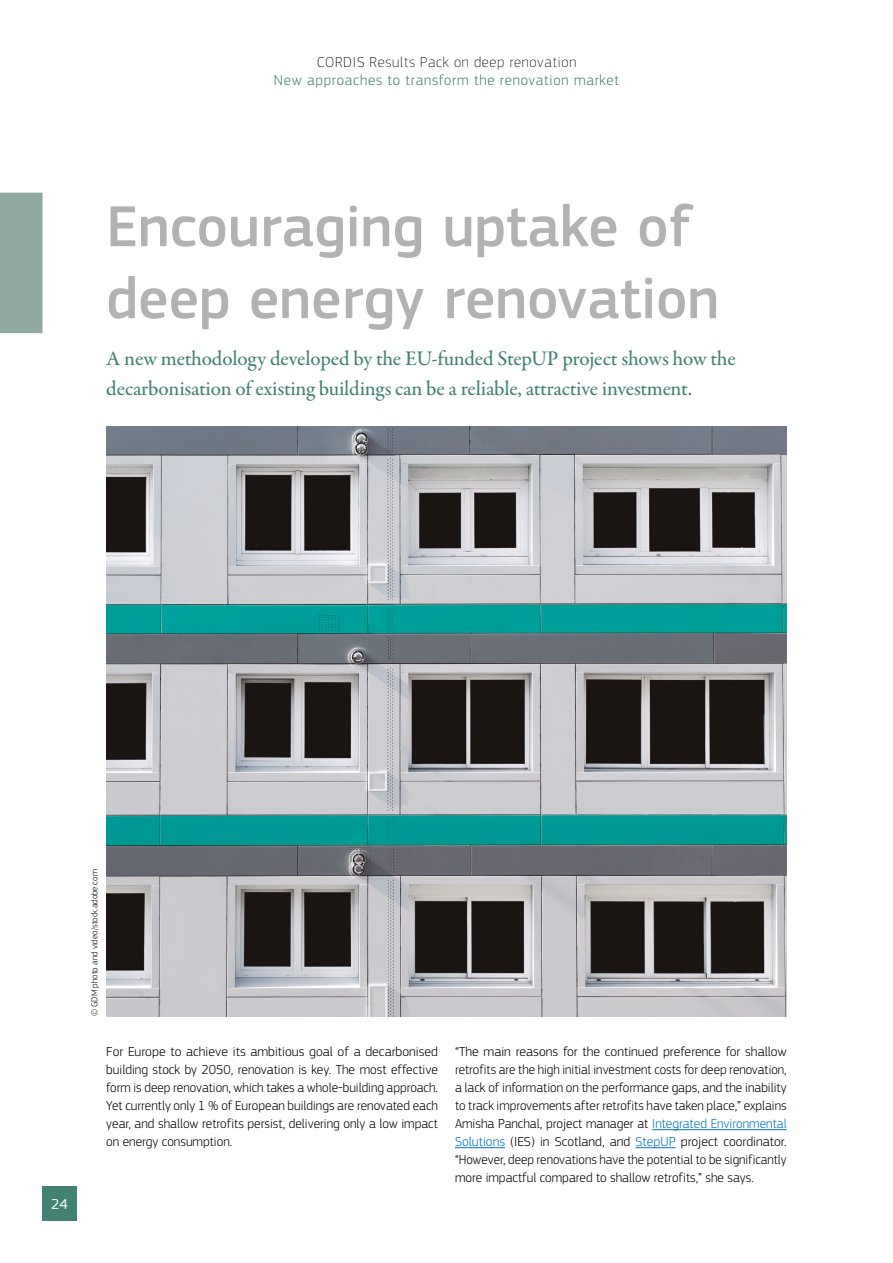
<style>
.page{position:relative;width:893px;height:1263px;background:#fff}
.page>*{position:absolute;margin:0;border:0;box-sizing:border-box;transform-origin:0 0}
._01_Titres_niveau_1__page_droite{font:500 60px/72px "EC Square Sans Pro";color:#b3b2b2}
._00_Chapeau{font:500 21px/30px "Garamond Premr Pro";letter-spacing:-.01em;color:#438272}
.t1{font:300 15px "EC Square Sans Pro";letter-spacing:.05em;color:#438272}
.t2{font:100 15px "EC Square Sans Pro";letter-spacing:.05em;color:#000}
.t3{font:15px "EC Square Sans Pro";color:#fff}
._00_Body{font:300 13.5px/18px "EC Square Sans Pro";color:#000;text-align:justify}
.t4{font:300 9px "EC Square Sans Pro";color:#000}
.s1{color:#0075bf}
</style>
<div class="page">
<div style="left:43px;top:1186px;width:34px;height:34px;background:#438272"></div>
<div style="left:0;top:193px;width:43px;height:140px;background:#8fa99f"></div>
<hr style="left:652px;top:1129px;width:135px;height:1px;background:#0075bf">
<hr style="left:455px;top:1147px;width:50px;height:1px;background:#0075bf">
<hr style="left:635px;top:1147px;width:41px;height:1px;background:#0075bf">
<img style="left:106px;top:426px;width:681px;height:590px">
<p class="t2" style="left:317px;top:53px;width:261px">CORDIS Results Pack on deep renovation</p>
<p class="t1" style="left:274px;top:71px;width:347px">New approaches to transform the renovation market</p>
<h1 class="_01_Titres_niveau_1__page_droite" style="left:106px;top:192px;width:614px">Encouraging uptake of deep energy renovation</h1>
<p class="_00_Chapeau" style="left:106px;top:344px;width:631px">A new methodology developed by the EU-funded StepUP project shows how the decarbonisation of existing buildings can be a reliable, attractive investment.</p>
<p class="t3" style="left:51px;top:1195px;width:18px">24</p>
<p class="t4" style="left:89px;top:1016px;width:148px;rotate:-90deg">© GDM photo and video/stock.adobe.com</p>
<p class="_00_Body" style="left:106px;top:1043px;width:333px">For Europe to achieve its ambitious goal of a decarbonised building stock by 2050, renovation is key. The most effective form is deep renovation, which takes a whole-building approach.<br>Yet currently only 1 % of European buildings are renovated each year, and shallow retrofits persist, delivering only a low impact on energy consumption.</p>
<p class="_00_Body" style="left:455px;top:1043px;width:333px">“The main reasons for the continued preference for shallow retrofits are the high initial investment costs for deep renovation, a lack of information on the performance gaps, and the inability to track improvements after retrofits have taken place,” explains Amisha Panchal, project manager at <span class="s1">Integrated Environmental Solutions</span> (IES) in Scotland, and <span class="s1">StepUP</span> project coordinator. “However, deep renovations have the potential to be significantly more impactful compared to shallow retrofits,” she says.</p>
</div>
